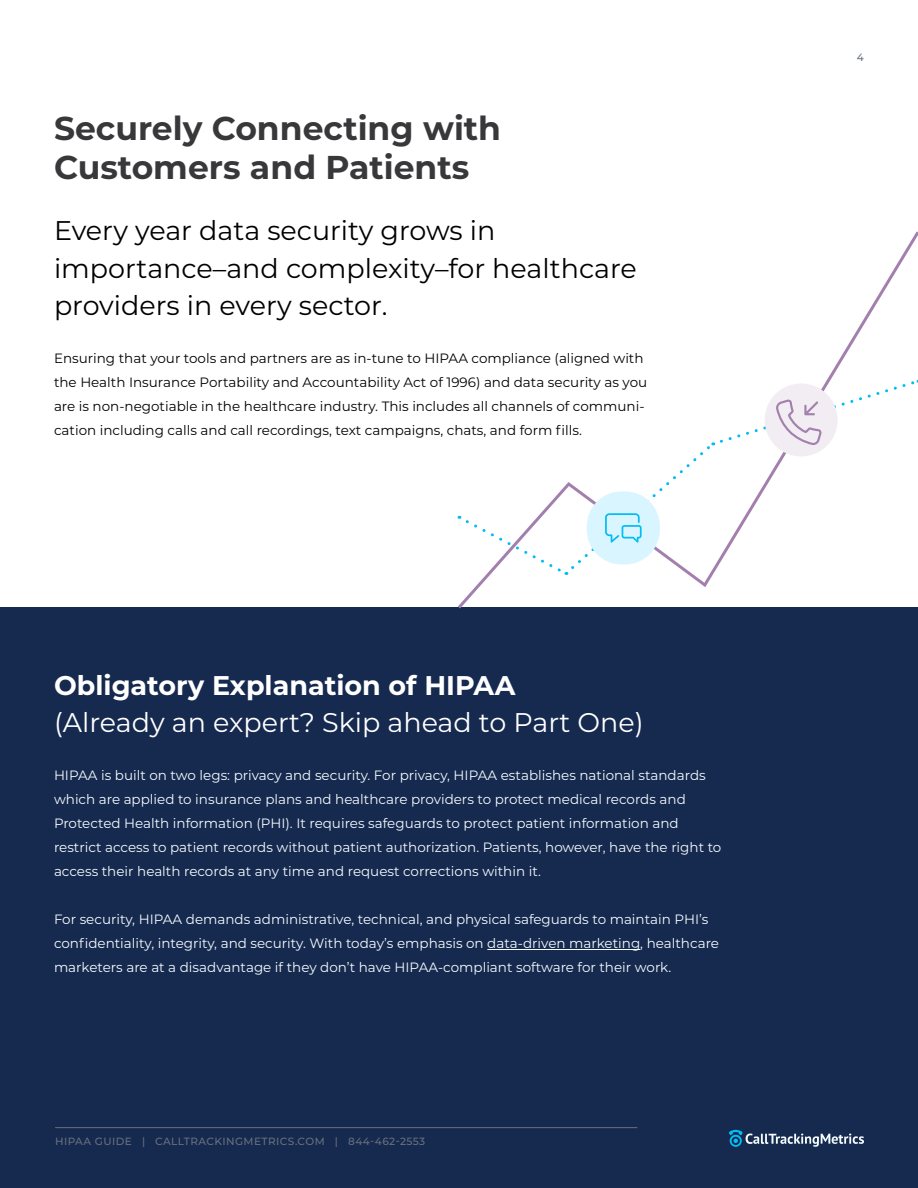
<style>
.page{position:relative;width:918px;height:1188px;background:#fff}
.page>*{position:absolute;margin:0;border:0;box-sizing:border-box;transform-origin:0 0}
.t1{font:700 33px/39px "Montserrat";color:#38373a}
.t2{font:27px/37.5px "Montserrat";color:#000}
.t3{font:27px "Montserrat";color:#fff}
.t4{font:700 27px "Montserrat";color:#fff}
.t5{font:13.5px/24px "Montserrat";color:#f5fcfe}
.t6{font:13.5px/24px "Montserrat";color:#000}
.t7{font:500 10.5px "Montserrat";letter-spacing:.04em;color:#68707e}
</style>
<div class="page">
<div style="left:0;top:608px;width:918px;height:580px;background:#16294f"></div>
<svg style="left:729px;top:1130px;width:135px;height:17px"></svg>
<hr style="left:55px;top:1127px;width:582px;height:1px;background:#68707e">
<hr style="left:487px;top:949px;width:153px;height:1px;background:#f5fcfe">
<svg style="left:455px;top:231px;width:463px;height:378px"></svg>
<svg style="left:459px;top:379px;width:459px;height:196px"></svg>
<h1 class="t1" style="left:54px;top:107px;width:449px">Securely Connecting with<br>Customers and Patients</h1>
<h2 class="t2" style="left:54px;top:211px;width:584px">Every year data security grows in importance–and complexity–for healthcare providers in every sector.</h2>
<p class="t6" style="left:54px;top:346px;width:595px">Ensuring that your tools and partners are as in-tune to HIPAA compliance (aligned with the Health Insurance Portability and Accountability Act of 1996) and data security as you are is non-negotiable in the healthcare industry. This includes all channels of communi&shy;cation including calls and call recordings, text campaigns, chats, and form fills.</p>
<h2 class="t4" style="left:54px;top:666px;width:463px">Obligatory Explanation of HIPAA</h2>
<h2 class="t3" style="left:54px;top:704px;width:591px">(Already an expert? Skip ahead to Part One)</h2>
<p class="t5" style="left:54px;top:763px;width:669px">HIPAA is built on two legs: privacy and security. For privacy, HIPAA establishes national standards which are applied to insurance plans and healthcare providers to protect medical records and Protected Health information (PHI). It requires safeguards to protect patient information and restrict access to patient records without patient authorization. Patients, however, have the right to access their health records at any time and request corrections within it.</p>
<p class="t5" style="left:54px;top:907px;width:667px">For security, HIPAA demands administrative, technical, and physical safeguards to maintain PHI’s confidentiality, integrity, and security. With today’s emphasis on data-driven marketing, healthcare marketers are at a disadvantage if they don’t have HIPAA-compliant software for their work.</p>
<p class="t7" style="left:55px;top:1134px;width:372px">HIPAA GUIDE | CALLTRACKINGMETRICS.COM | 844-462-2553</p>
<p class="t7" style="left:857px;top:50px;width:9px">4</p>
</div>
